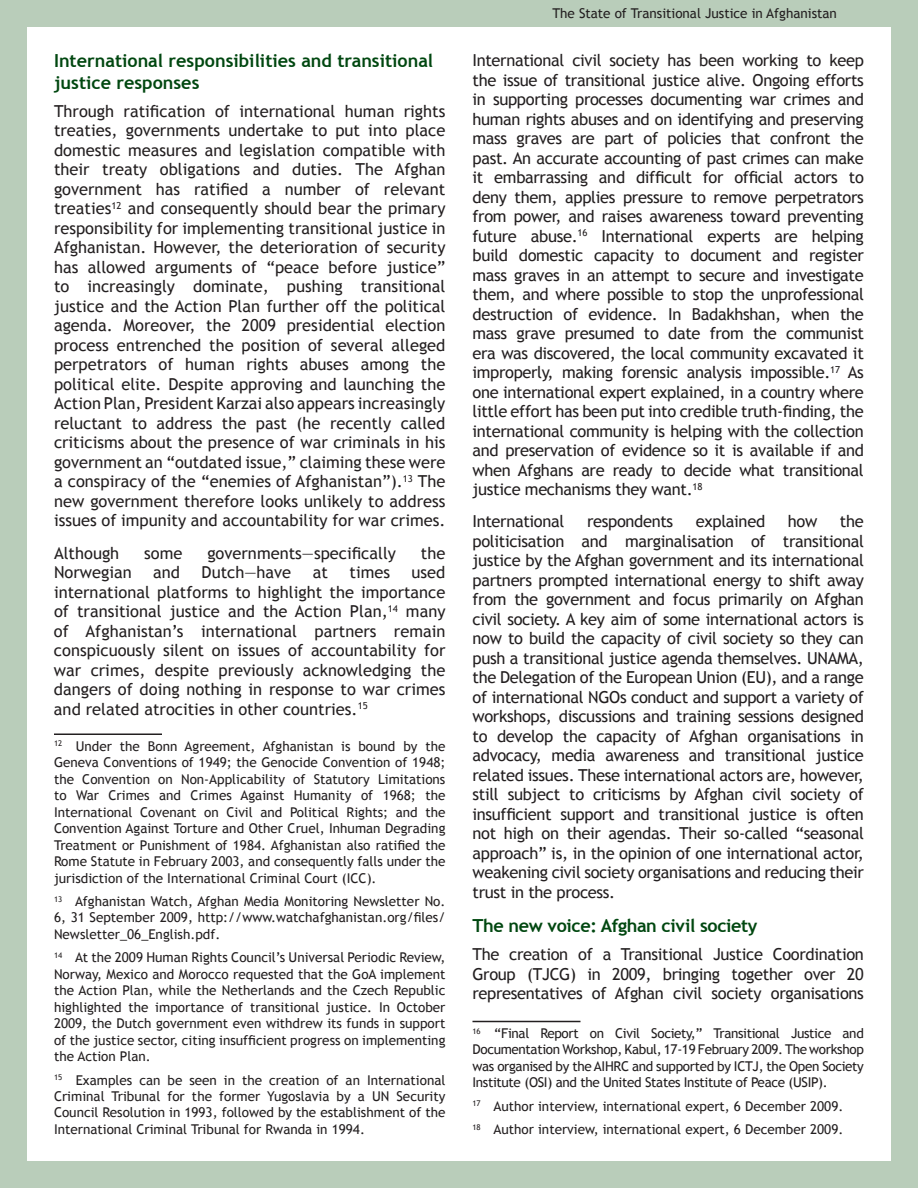
<style>
.page{position:relative;width:918px;height:1188px;background:#fff}
.page>*{position:absolute;margin:0;border:0;box-sizing:border-box;transform-origin:0 0}
.t1{font:700 18px/21.6px "Trebuchet MS";color:#004710}
.t2{font:700 18px "Trebuchet MS";letter-spacing:-.02em;color:#004710}
.t3{font:16.5px/19.5px "Trebuchet MS";letter-spacing:-.02em;color:#231f20;text-align:justify}
.t4{font:16.5px "Trebuchet MS";color:#231f20}
.t5{font:13.5px/16.5px "Trebuchet MS";color:#231f20;text-align:justify}
</style>
<div class="page">
<div style="left:0;top:0;width:918px;height:27px;background:#b9cdba"></div>
<hr style="left:54px;top:734px;width:108px;height:1px;background:#231f20">
<hr style="left:472px;top:1021px;width:108px;height:1px;background:#231f20">
<div style="left:0;top:1161px;width:918px;height:27px;background:#b9cdba"></div>
<div style="left:891px;top:0;width:27px;height:1188px;background:#b9cdba"></div>
<div style="left:0;top:0;width:27px;height:1188px;background:#b9cdba"></div>
<p class="t1" style="left:54px;top:50px;width:381px">International responsibilities and transitional justice responses</p>
<p class="t3" style="left:54px;top:102px;width:393px">Through ratification of international human rights treaties, governments undertake to put into place domestic measures and legislation compatible with their treaty obligations and duties. The Afghan government has ratified a number of relevant treaties<sup>12</sup> and consequently should bear the primary responsibility for implementing transitional justice in Afghanistan. However, the deterioration of security has allowed arguments of “peace before justice” to increasingly dominate, pushing transitional justice and the Action Plan further off the political agenda. Moreover, the 2009 presidential election process entrenched the position of several alleged perpetrators of human rights abuses among the political elite. Despite approving and launching the Action Plan, President Karzai also appears increasingly reluctant to address the past (he recently called criticisms about the presence of war criminals in his government an “outdated issue,” claiming these were a conspiracy of the “enemies of Afghanistan”).<sup>13</sup> The new government therefore looks unlikely to address issues of impunity and accountability for war crimes.</p>
<p class="t4" style="left:54px;top:543px;width:67px">Although</p>
<p class="t3" style="left:144px;top:543px;width:40px">some</p>
<p class="t4" style="left:207px;top:543px;width:190px">governments—specifically</p>
<p class="t3" style="left:421px;top:543px;width:26px">the</p>
<p class="t4" style="left:54px;top:563px;width:79px">Norwegian</p>
<p class="t3" style="left:153px;top:563px;width:28px">and</p>
<p class="t4" style="left:202px;top:563px;width:91px">Dutch—have</p>
<p class="t3" style="left:313px;top:563px;width:17px">at</p>
<p class="t3" style="left:350px;top:563px;width:42px">times</p>
<p class="t3" style="left:54px;top:563px;width:393px;text-indent:358px">used international platforms to highlight the importance of transitional justice and the Action Plan,<sup>14</sup> many of Afghanistan’s international partners remain conspicuously silent on issues of accountability for war crimes, despite previously acknowledging the dangers of doing nothing in response to war crimes and related atrocities in other countries.<sup>15</sup></p>
<p class="t5" style="left:54px;top:738px;width:393px"><sup>12</sup> Under the Bonn Agreement, Afghanistan is bound by the Geneva Conventions of 1949; the Genocide Convention of 1948; the Convention on Non-Applicability of Statutory Limitations to War Crimes and Crimes Against Humanity of 1968; the International Covenant on Civil and Political Rights; and the Convention Against Torture and Other Cruel, Inhuman Degrading Treatment or Punishment of 1984. Afghanistan also ratified the Rome Statute in February 2003, and consequently falls under the jurisdiction of the International Criminal Court (ICC).</p>
<p class="t5" style="left:54px;top:893px;width:393px"><sup>13</sup> Afghanistan Watch, Afghan Media Monitoring Newsletter No.<br>6, 31 September 2009, http://www.watchafghanistan.org/files/ Newsletter_06_English.pdf.</p>
<p class="t5" style="left:54px;top:949px;width:393px"><sup>14</sup> At the 2009 Human Rights Council’s Universal Periodic Review, Norway, Mexico and Morocco requested that the GoA implement the Action Plan, while the Netherlands and the Czech Republic highlighted the importance of transitional justice. In October 2009, the Dutch government even withdrew its funds in support of the justice sector, citing insufficient progress on implementing the Action Plan.</p>
<p class="t5" style="left:54px;top:1072px;width:393px"><sup>15</sup> Examples can be seen in the creation of an International Criminal Tribunal for the former Yugoslavia by a UN Security Council Resolution in 1993, followed by the establishment of the International Criminal Tribunal for Rwanda in 1994.</p>
<p class="t5" style="left:552px;top:6px;width:286px">The State of Transitional Justice in Afghanistan</p>
<p class="t3" style="left:472px;top:51px;width:393px">International civil society has been working to keep the issue of transitional justice alive. Ongoing efforts in supporting processes documenting war crimes and human rights abuses and on identifying and preserving mass graves are part of policies that confront the past. An accurate accounting of past crimes can make it embarrassing and difficult for official actors to deny them, applies pressure to remove perpetrators from power, and raises awareness toward preventing future abuse.<sup>16</sup> International experts are helping build domestic capacity to document and register mass graves in an attempt to secure and investigate them, and where possible to stop the unprofessional destruction of evidence. In Badakhshan, when the mass grave presumed to date from the communist era was discovered, the local community excavated it improperly, making forensic analysis impossible.<sup>17</sup> As one international expert explained, in a country where little effort has been put into credible truth-finding, the international community is helping with the collection and preservation of evidence so it is available if and when Afghans are ready to decide what transitional justice mechanisms they want.<sup>18</sup></p>
<p class="t3" style="left:473px;top:512px;width:93px">International</p>
<p class="t3" style="left:587px;top:512px;width:88px">respondents</p>
<p class="t3" style="left:696px;top:512px;width:71px">explained</p>
<p class="t3" style="left:788px;top:512px;width:31px">how</p>
<p class="t3" style="left:473px;top:512px;width:393px;text-indent:367px">the politicisation and marginalisation of transitional justice by the Afghan government and its international partners prompted international energy to shift away from the government and focus primarily on Afghan civil society. A key aim of some international actors is now to build the capacity of civil society so they can push a transitional justice agenda themselves. UNAMA, the Delegation of the European Union (EU), and a range of international NGOs conduct and support a variety of workshops, discussions and training sessions designed to develop the capacity of Afghan organisations in advocacy, media awareness and transitional justice related issues. These international actors are, however, still subject to criticisms by Afghan civil society of insufficient support and transitional justice is often not high on their agendas. Their so-called “seasonal approach” is, in the opinion of one international actor, weakening civil society organisations and reducing their trust in the process.</p>
<p class="t2" style="left:472px;top:915px;width:287px">The new voice: Afghan civil society</p>
<p class="t3" style="left:472px;top:945px;width:393px">The creation of a Transitional Justice Coordination Group (TJCG) in 2009, bringing together over 20 representatives of Afghan civil society organisations</p>
<p class="t5" style="left:472px;top:1025px;width:393px"><sup>16</sup> “Final Report on Civil Society,” Transitional Justice and Documentation Workshop, Kabul, 17-19 February 2009. The workshop was organised by the AIHRC and supported by ICTJ, the Open Society Institute (OSI) and the United States Institute of Peace (USIP).</p>
<p class="t5" style="left:472px;top:1095px;width:372px;line-height:23.2px"><sup>17</sup> Author interview, international expert, 6 December 2009.<br><sup>18</sup> Author interview, international expert, 6 December 2009.</p>
</div>
